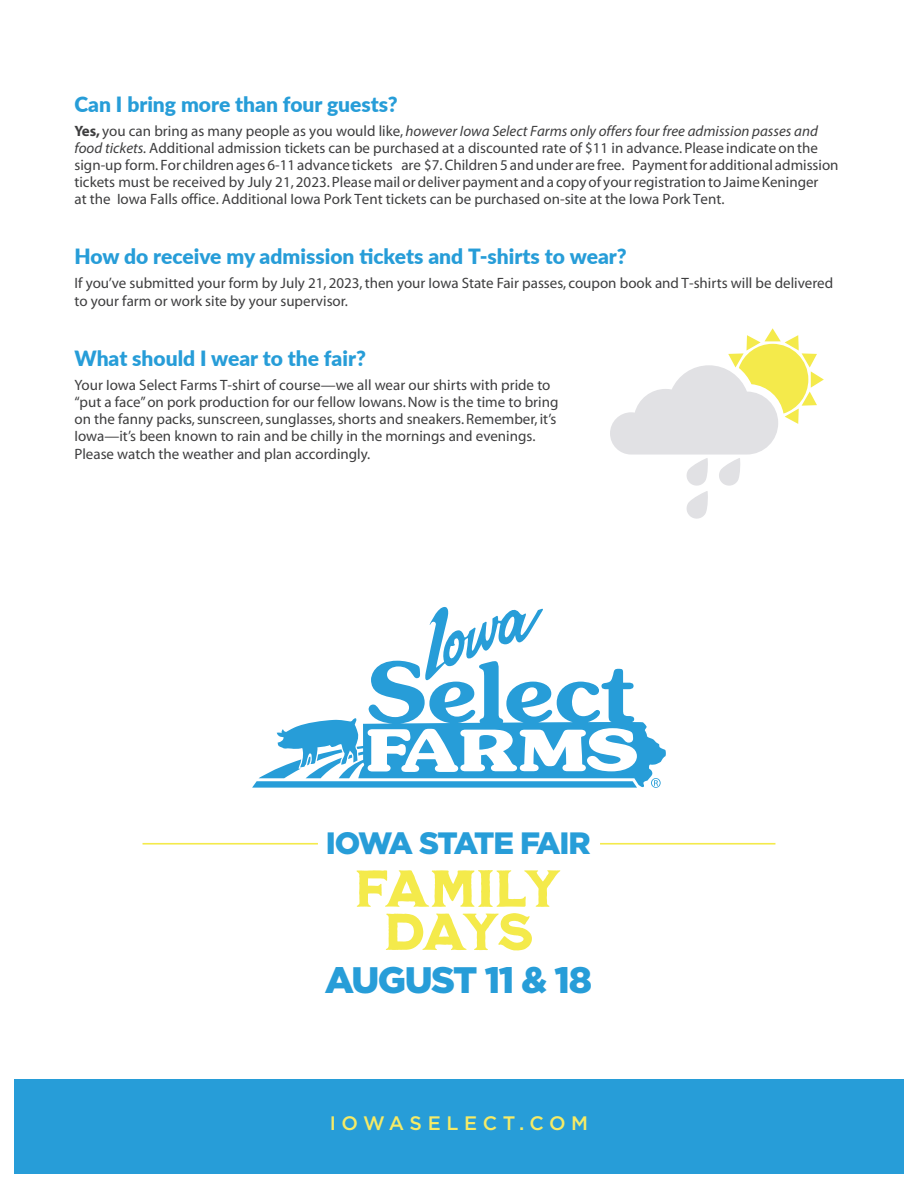
<style>
.page{position:relative;width:918px;height:1188px;background:#fff}
.page>*{position:absolute;margin:0;border:0;box-sizing:border-box;transform-origin:0 0}
.t1{font:52.05px/43.2px "Milkstore 03 Rough";letter-spacing:-.045em;color:#f4ea4b;text-align:center}
.t2{font:900 36.9px "Gotham";letter-spacing:-.04em;color:#279dd8}
.t3{font:900 30.9px "Gotham";letter-spacing:-.07em;color:#279dd8}
.t4{font:900 21px "Lato";color:#279dd8}
.t5{font:500 19.5px "Gotham";letter-spacing:.29em;color:#f6eb66}
.t6{font:15px/17.2px "Myriad";color:#3e3e3f}
.t7{font:italic 15px "Myriad Pro";color:#3e3e3f}
.s1{font-family:"Myriad";font-weight:700;font-style:normal}
.s2{font-family:"Myriad";font-style:normal}
.s3{font-family:"Myriad Pro";font-style:italic}
.s4{font-family:"Myriad Pro"}
</style>
<div class="page">
<svg style="left:610px;top:328px;width:214px;height:191px"></svg>
<svg style="left:252px;top:607px;width:414px;height:181px"></svg>
<div style="left:0;top:1079px;width:918px;height:109px;background:#279dd8"></div>
<hr style="left:143px;top:843px;width:175px;height:2px;background:#f4ea4b">
<hr style="left:600px;top:843px;width:175px;height:2px;background:#f4ea4b">
<div style="left:0;top:1174px;width:918px;height:14px;background:#fff"></div>
<div style="left:0;top:0;width:14px;height:1188px;background:#fff"></div>
<div style="left:904px;top:0;width:14px;height:1188px;background:#fff"></div>
<h3 class="t4" style="left:75px;top:88px;width:325px">Can I bring more than four guests?</h3>
<p class="t7" style="left:75px;top:122px;width:745px"><span class="s1">Yes,</span> <span class="s2">you can bring as many people as you would like,</span> however Iowa Select Farms only offers four free admission passes and</p>
<p class="t6" style="left:75px;top:140px;width:766px"><span class="s3">food tickets.</span> Additional admission tickets can be purchased at a discounted rate of $<span class="s4">11</span> in advance. Please indicate on the sign-up form. For children ages 6-11 advance tickets <span class="s4">are $7</span>. Children 5 and under are free. Payment for additional admission tickets must be received by July 21, 2023. Please mail or deliver payment and a copy of your registration to Jaime Keninger<br>at the Iowa Falls office. Additional Iowa Pork Tent tickets can be purchased on-site at the Iowa Pork Tent.</p>
<h3 class="t4" style="left:75px;top:241px;width:554px">How do receive my admission tickets and T-shirts to wear?</h3>
<p class="t6" style="left:75px;top:275px;width:760px">If you’ve submitted your form by July 21, 2023, then your Iowa State Fair passes, coupon book and T-shirts will be delivered to your farm or work site by your supervisor.</p>
<h3 class="t4" style="left:75px;top:342px;width:293px">What should I wear to the fair?</h3>
<p class="t6" style="left:75px;top:377px;width:485px">Your Iowa Select Farms T-shirt of course—we all wear our shirts with pride to “put a face” on pork production for our fellow Iowans. Now is the time to bring on the fanny packs, sunscreen, sunglasses, shorts and sneakers. Remember, it’s Iowa—it’s been known to rain and be chilly in the mornings and evenings.<br>Please watch the weather and plan accordingly.</p>
<h3 class="t3" style="left:326px;top:821px;width:266px">IOWA STATE FAIR</h3>
<h1 class="t1" style="left:355px;top:866px;width:209px">FAMILY<br>DAYS</h1>
<h2 class="t2" style="left:325px;top:954px;width:269px">AUGUST 11 &amp; 18</h2>
<h3 class="t5" style="left:330px;top:1110px;width:260px">IOWASELECT.COM</h3>
</div>
